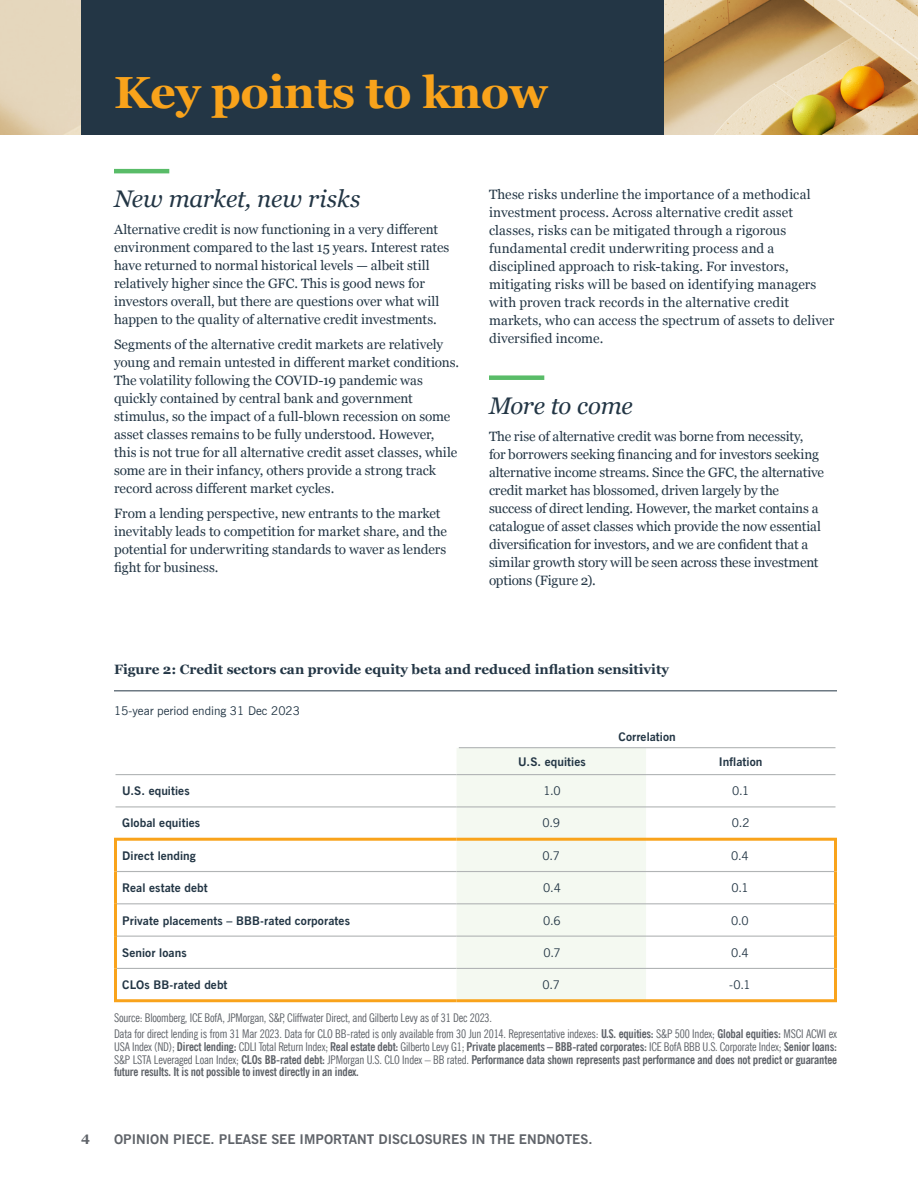
<style>
.page{position:relative;width:918px;height:1188px;background:#fff}
.page>*{position:absolute;margin:0;border:0;box-sizing:border-box;transform-origin:0 0}
.t1{font:700 45px "Georgia";letter-spacing:-.01em;color:#f9a31b}
.Subhead_2{font:italic 24px "Georgia";letter-spacing:-.01em;color:#233645}
.Body_copy{font:13.5px/18px "Georgia";color:#233645}
.Chart_heading{font:700 13.5px "Georgia";color:#233645}
.Use_disclosure{font:700 13.5px "News Gothic BT";color:#5f6369}
.PAGE_NUMBERS{font:700 13.5px "Georgia Pro";color:#5f6369}
._8_pt_disclosure_justified{font:condensed 12px/12.8px "News Gothic BT";letter-spacing:-.015em;color:#5f6369;text-align:justify}
.Table__Row_Heading{font:700 12px "News Gothic BT";letter-spacing:.01em;color:#233645}
.Table__Data{font:12px "News Gothic BT";color:#233645}
.Chart_subheading{font:12px "News Gothic BT";color:#233645}
.s1{font-weight:700}
</style>
<div class="page">
<svg style="left:0;top:0;width:918px;height:135px;background:#d5b98b"></svg>
<hr style="left:114px;top:169px;width:55px;height:4px;background:#59bc68">
<div style="left:489px;top:375px;width:55px;height:5px;background:#59bc68"></div>
<hr style="left:114px;top:690px;width:723px;height:1px;background:#233645">
<div style="left:457px;top:748px;width:189px;height:251px;background:#f4f9f1"></div>
<hr style="left:117px;top:838px;width:340px;height:3px;background:#f9a31b">
<hr style="left:114px;top:838px;width:3px;height:34px;background:#f9a31b">
<hr style="left:457px;top:838px;width:189px;height:3px;background:#f9a31b">
<hr style="left:646px;top:838px;width:188px;height:3px;background:#f9a31b">
<hr style="left:834px;top:838px;width:3px;height:34px;background:#f9a31b">
<hr style="left:114px;top:872px;width:3px;height:32px;background:#f9a31b">
<hr style="left:834px;top:872px;width:3px;height:32px;background:#f9a31b">
<hr style="left:114px;top:904px;width:3px;height:32px;background:#f9a31b">
<hr style="left:834px;top:904px;width:3px;height:32px;background:#f9a31b">
<hr style="left:114px;top:936px;width:3px;height:32px;background:#f9a31b">
<hr style="left:834px;top:936px;width:3px;height:32px;background:#f9a31b">
<hr style="left:114px;top:968px;width:3px;height:34px;background:#f9a31b">
<hr style="left:834px;top:968px;width:3px;height:34px;background:#f9a31b">
<hr style="left:117px;top:999px;width:340px;height:3px;background:#f9a31b">
<hr style="left:457px;top:999px;width:189px;height:3px;background:#f9a31b">
<hr style="left:646px;top:999px;width:188px;height:3px;background:#f9a31b">
<hr style="left:459px;top:747px;width:187px;height:1px;background:#b1b4b5">
<hr style="left:646px;top:747px;width:190px;height:1px;background:#b1b4b5">
<hr style="left:116px;top:774px;width:341px;height:1px;background:#b1b4b5">
<hr style="left:457px;top:774px;width:189px;height:1px;background:#b1b4b5">
<hr style="left:646px;top:774px;width:190px;height:1px;background:#b1b4b5">
<hr style="left:116px;top:806px;width:341px;height:1px;background:#b1b4b5">
<hr style="left:457px;top:806px;width:189px;height:1px;background:#b1b4b5">
<hr style="left:646px;top:806px;width:190px;height:1px;background:#b1b4b5">
<hr style="left:117px;top:871px;width:340px;height:1px;background:#b1b4b5">
<hr style="left:117px;top:903px;width:340px;height:1px;background:#b1b4b5">
<hr style="left:457px;top:871px;width:189px;height:1px;background:#b1b4b5">
<hr style="left:457px;top:903px;width:189px;height:1px;background:#b1b4b5">
<hr style="left:646px;top:871px;width:188px;height:1px;background:#b1b4b5">
<hr style="left:646px;top:903px;width:188px;height:1px;background:#b1b4b5">
<hr style="left:117px;top:936px;width:340px;height:1px;background:#b1b4b5">
<hr style="left:457px;top:936px;width:189px;height:1px;background:#b1b4b5">
<hr style="left:646px;top:936px;width:188px;height:1px;background:#b1b4b5">
<hr style="left:117px;top:968px;width:340px;height:1px;background:#b1b4b5">
<hr style="left:457px;top:968px;width:189px;height:1px;background:#b1b4b5">
<hr style="left:646px;top:968px;width:188px;height:1px;background:#b1b4b5">
<div style="left:81px;top:0;width:583px;height:135px;background:#233645"></div>
<p class="t1" style="left:114px;top:58px;width:436px">Key points to know</p>
<p class="Subhead_2" style="left:114px;top:181px;width:248px">New market, new risks</p>
<p class="Body_copy" style="left:114px;top:220px;width:337px">Alternative credit is now functioning in a very different environment compared to the last 15 years. Interest rates have returned to normal historical levels — albeit still relatively higher since the GFC. This is good news for investors overall, but there are questions over what will happen to the quality of alternative credit investments.</p>
<p class="Body_copy" style="left:114px;top:335px;width:347px">Segments of the alternative credit markets are relatively young and remain untested in different market conditions.<br>The volatility following the COVID-19 pandemic was quickly contained by central bank and government stimulus, so the impact of a full-blown recession on some asset classes remains to be fully understood. However, this is not true for all alternative credit asset classes, while some are in their infancy, others provide a strong track record across different market cycles.</p>
<p class="Body_copy" style="left:114px;top:503px;width:335px">From a lending perspective, new entrants to the market inevitably leads to competition for market share, and the potential for underwriting standards to waver as lenders fight for business.</p>
<p class="Body_copy" style="left:489px;top:185px;width:347px">These risks underline the importance of a methodical investment process. Across alternative credit asset classes, risks can be mitigated through a rigorous fundamental credit underwriting process and a disciplined approach to risk-taking. For investors, mitigating risks will be based on identifying managers with proven track records in the alternative credit markets, who can access the spectrum of assets to deliver diversified income.</p>
<p class="Subhead_2" style="left:489px;top:388px;width:145px">More to come</p>
<p class="Body_copy" style="left:489px;top:426px;width:337px">The rise of alternative credit was borne from necessity,<br>for borrowers seeking financing and for investors seeking alternative income streams. Since the GFC, the alternative credit market has blossomed, driven largely by the success of direct lending. However, the market contains a catalogue of asset classes which provide the now essential diversification for investors, and we are confident that a similar growth story will be seen across these investment options (Figure 2).</p>
<p class="Chart_heading" style="left:114px;top:659px;width:556px">Figure 2: Credit sectors can provide equity beta and reduced inflation sensitivity</p>
<p class="Chart_subheading" style="left:114px;top:703px;width:188px">15-year period ending 31 Dec 2023</p>
<p class="Table__Row_Heading" style="left:618px;top:729px;width:59px">Correlation</p>
<p class="Table__Row_Heading" style="left:518px;top:754px;width:69px">U.S. equities</p>
<p class="Table__Row_Heading" style="left:719px;top:754px;width:45px">Inflation</p>
<p class="Table__Row_Heading" style="left:122px;top:784px;width:69px">U.S. equities</p>
<p class="Table__Data" style="left:543px;top:784px;width:19px">1.0</p>
<p class="Table__Data" style="left:732px;top:784px;width:19px">0.1</p>
<p class="Table__Row_Heading" style="left:122px;top:816px;width:80px">Global equities</p>
<p class="Table__Data" style="left:543px;top:816px;width:19px">0.9</p>
<p class="Table__Data" style="left:732px;top:816px;width:20px">0.2</p>
<p class="Table__Row_Heading" style="left:122px;top:849px;width:75px">Direct lending</p>
<p class="Table__Data" style="left:543px;top:849px;width:19px">0.7</p>
<p class="Table__Data" style="left:731px;top:849px;width:19px">0.4</p>
<p class="Table__Row_Heading" style="left:122px;top:881px;width:87px">Real estate debt</p>
<p class="Table__Data" style="left:543px;top:881px;width:19px">0.4</p>
<p class="Table__Data" style="left:731px;top:881px;width:19px">0.1</p>
<p class="Table__Row_Heading" style="left:122px;top:913px;width:229px">Private placements – BBB-rated corporates</p>
<p class="Table__Data" style="left:543px;top:913px;width:19px">0.6</p>
<p class="Table__Data" style="left:731px;top:913px;width:19px">0.0</p>
<p class="Table__Row_Heading" style="left:122px;top:945px;width:66px">Senior loans</p>
<p class="Table__Data" style="left:543px;top:945px;width:19px">0.7</p>
<p class="Table__Data" style="left:731px;top:945px;width:19px">0.4</p>
<p class="Table__Row_Heading" style="left:122px;top:977px;width:107px">CLOs BB-rated debt</p>
<p class="Table__Data" style="left:543px;top:977px;width:19px">0.7</p>
<p class="Table__Data" style="left:729px;top:977px;width:23px">-0.1</p>
<p class="_8_pt_disclosure_justified" style="left:114px;top:1012px;width:380px">Source: Bloomberg, ICE BofA, JPMorgan, S&amp;P, Cliffwater Direct, and Gilberto Levy as of 31 Dec 2023.</p>
<p class="_8_pt_disclosure_justified" style="left:114px;top:1028px;width:725px">Data for direct lending is from 31 Mar 2023. Data for CLO BB-rated is only available from 30 Jun 2014. Representative indexes: <span class="s1">U.S. equities:</span> S&amp;P 500 Index; <span class="s1">Global equities:</span> MSCI ACWI ex USA Index (ND); <span class="s1">Direct lending:</span> CDLI Total Return Index; <span class="s1">Real estate debt:</span> Gilberto Levy G1; <span class="s1">Private placements – BBB-rated corporates:</span> ICE BofA BBB U.S. Corporate Index; <span class="s1">Senior loans:<br></span>S&amp;P LSTA Leveraged Loan Index; <span class="s1">CLOs BB-rated debt:</span> JPMorgan U.S. CLO Index – BB rated. <span class="s1">Performance data shown represents past performance and does not predict or guarantee future results. It is not possible to invest directly in an index.</span></p>
<p class="PAGE_NUMBERS" style="left:81px;top:1132px;width:10px">4</p>
<p class="Use_disclosure" style="left:114px;top:1131px;width:480px">OPINION PIECE. PLEASE SEE IMPORTANT DISCLOSURES IN THE ENDNOTES.</p>
</div>
